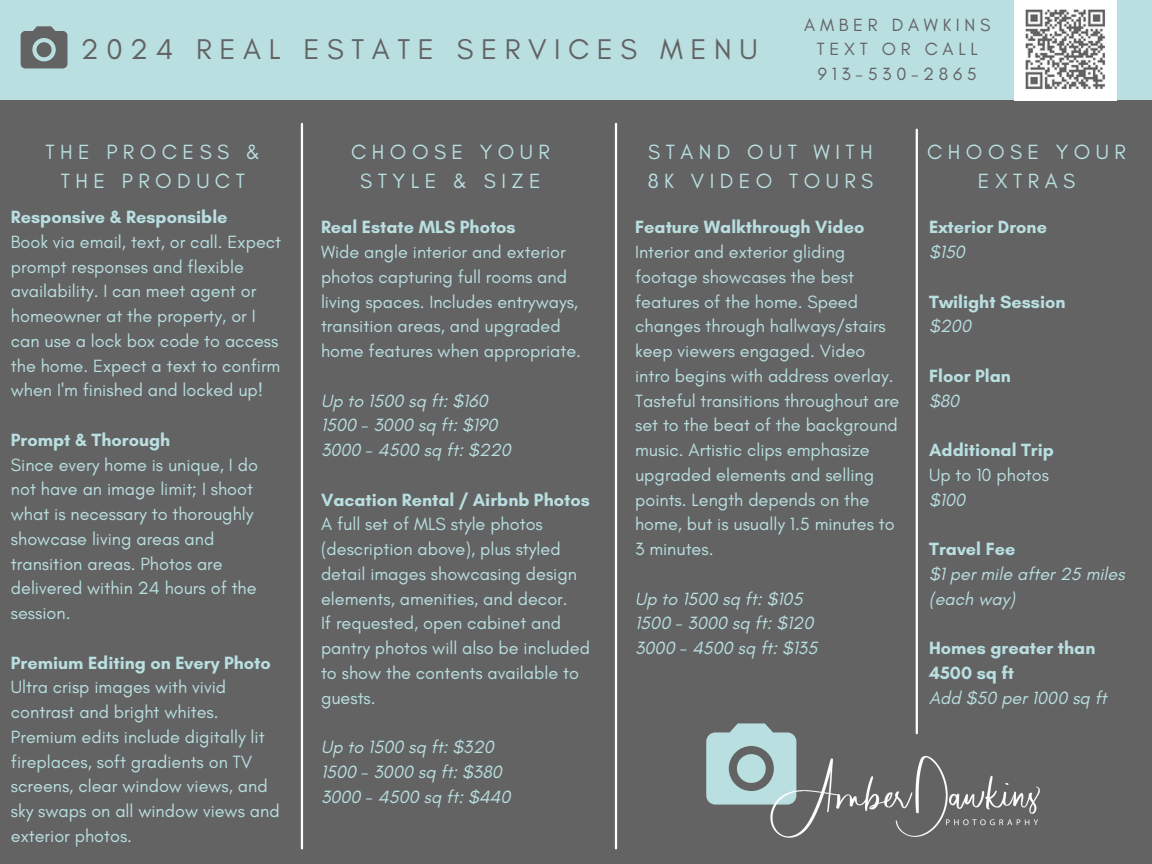
<style>
.page{position:relative;width:1152px;height:864px;background:#636363}
.page>*{position:absolute;margin:0;border:0;box-sizing:border-box;transform-origin:0 0}
.t1{font:29.1px "Glacial Indifference";letter-spacing:.26em;color:#636363}
.t2{font:21px "Glacial Indifference";letter-spacing:.26em;color:#b9dfe1}
.t3{font:18px/24.8px "Glacial Indifference";color:#b9dfe1}
.t4{font:italic 18px/24.8px "Glacial Indifference";color:#b9dfe1}
.t5{font:700 18px "Glacial Indifference";color:#b9dfe1}
.t6{font:18px "Glacial Indifference";letter-spacing:.26em;color:#636363}
.s1{font-weight:700}
</style>
<div class="page">
<div style="left:0;top:0;width:1152px;height:100px;background:#b9dfe1"></div>
<svg style="left:21px;top:26px;width:46px;height:42px"></svg>
<hr style="left:301px;top:124px;width:2px;height:724px;background:#fff">
<hr style="left:615px;top:124px;width:2px;height:724px;background:#fff">
<hr style="left:916px;top:130px;width:2px;height:603px;background:#fff">
<img style="left:1015px;top:0;width:101px;height:100px">
<svg style="left:706px;top:723px;width:90px;height:82px"></svg>
<img style="left:764px;top:753px;width:276px;height:85px">
<p class="t1" style="left:81px;top:31px;width:678px">2024 REAL ESTATE SERVICES MENU</p>
<p class="t6" style="left:804px;top:14px;width:188px">AMBER DAWKINS</p>
<p class="t6" style="left:817px;top:38px;width:162px">TEXT OR CALL</p>
<p class="t6" style="left:818px;top:63px;width:160px">913-530-2865</p>
<p class="t2" style="left:45px;top:139px;width:216px">THE PROCESS &amp;</p>
<p class="t2" style="left:61px;top:168px;width:186px">THE PRODUCT</p>
<p class="t5" style="left:11px;top:206px;width:218px">Responsive &amp; Responsible</p>
<p class="t3" style="left:11px;top:229px;width:272px">Book via email, text, or call. Expect prompt responses and flexible availability. I can meet agent or homeowner at the property, or I can use a lock box code to access the home. Expect a text to confirm when I'm finished and locked up!</p>
<p class="t5" style="left:11px;top:429px;width:161px">Prompt &amp; Thorough</p>
<p class="t3" style="left:11px;top:452px;width:249px">Since every home is unique, I do not have an image limit; I shoot what is necessary to thoroughly showcase living areas and transition areas. Photos are delivered within 24 hours of the session.</p>
<p class="t5" style="left:11px;top:651px;width:261px">Premium Editing on Every Photo</p>
<p class="t3" style="left:11px;top:675px;width:270px">Ultra crisp images with vivid contrast and bright whites.<br>Premium edits include digitally lit fireplaces, soft gradients on TV screens, clear window views, and sky swaps on all window views and exterior photos.</p>
<p class="t2" style="left:351px;top:139px;width:200px">CHOOSE YOUR</p>
<p class="t2" style="left:360px;top:168px;width:182px">STYLE &amp; SIZE</p>
<p class="t5" style="left:321px;top:216px;width:196px">Real Estate MLS Photos</p>
<p class="t3" style="left:321px;top:239px;width:262px">Wide angle interior and exterior photos capturing full rooms and living spaces. Includes entryways, transition areas, and upgraded home features when appropriate.</p>
<p class="t4" style="left:321px;top:388px;width:168px">Up to 1500 sq ft: $160</p>
<p class="t4" style="left:321px;top:413px;width:178px">1500 - 3000 sq ft: $190</p>
<p class="t4" style="left:321px;top:437px;width:191px">3000 - 4500 sq ft: $220</p>
<p class="t3" style="left:321px;top:487px;width:270px"><span class="s1">Vacation Rental / Airbnb Photos<br></span>A full set of MLS style photos (description above), plus styled detail images showcasing design elements, amenities, and decor.</p>
<p class="t3" style="left:321px;top:611px;width:270px">If requested, open cabinet and pantry photos will also be included to show the contents available to guests.</p>
<p class="t4" style="left:321px;top:734px;width:174px">Up to 1500 sq ft: $320</p>
<p class="t4" style="left:321px;top:759px;width:182px">1500 - 3000 sq ft: $380</p>
<p class="t4" style="left:321px;top:784px;width:191px">3000 - 4500 sq ft: $440</p>
<p class="t2" style="left:648px;top:139px;width:226px">STAND OUT WITH</p>
<p class="t2" style="left:648px;top:168px;width:227px">8K VIDEO TOURS</p>
<p class="t5" style="left:635px;top:216px;width:231px">Feature Walkthrough Video</p>
<p class="t3" style="left:635px;top:239px;width:266px">Interior and exterior gliding footage showcases the best features of the home. Speed changes through hallways/stairs keep viewers engaged. Video intro begins with address overlay.<br>Tasteful transitions throughout are set to the beat of the background music. Artistic clips emphasize upgraded elements and selling points. Length depends on the home, but is usually 1.5 minutes to<br>3 minutes.</p>
<p class="t4" style="left:635px;top:586px;width:169px">Up to 1500 sq ft: $105</p>
<p class="t4" style="left:635px;top:611px;width:180px">1500 - 3000 sq ft: $120</p>
<p class="t4" style="left:635px;top:635px;width:184px">3000 - 4500 sq ft: $135</p>
<p class="t2" style="left:927px;top:139px;width:200px">CHOOSE YOUR</p>
<p class="t2" style="left:978px;top:168px;width:99px">EXTRAS</p>
<p class="t5" style="left:929px;top:216px;width:119px">Exterior Drone</p>
<p class="t4" style="left:929px;top:239px;width:37px">$150</p>
<p class="t5" style="left:929px;top:291px;width:138px">Twilight Session</p>
<p class="t4" style="left:929px;top:314px;width:43px">$200</p>
<p class="t5" style="left:929px;top:365px;width:83px">Floor Plan</p>
<p class="t4" style="left:929px;top:388px;width:32px">$80</p>
<p class="t5" style="left:929px;top:439px;width:126px">Additional Trip</p>
<p class="t3" style="left:929px;top:462px;width:121px">Up to 10 photos</p>
<p class="t4" style="left:929px;top:487px;width:38px">$100</p>
<p class="t5" style="left:929px;top:538px;width:88px">Travel Fee</p>
<p class="t4" style="left:929px;top:561px;width:197px">$1 per mile after 25 miles (each way)</p>
<p class="t5" style="left:929px;top:637px;width:168px">Homes greater than</p>
<p class="t5" style="left:929px;top:662px;width:87px">4500 sq ft</p>
<p class="t4" style="left:929px;top:685px;width:179px">Add $50 per 1000 sq ft</p>
</div>
